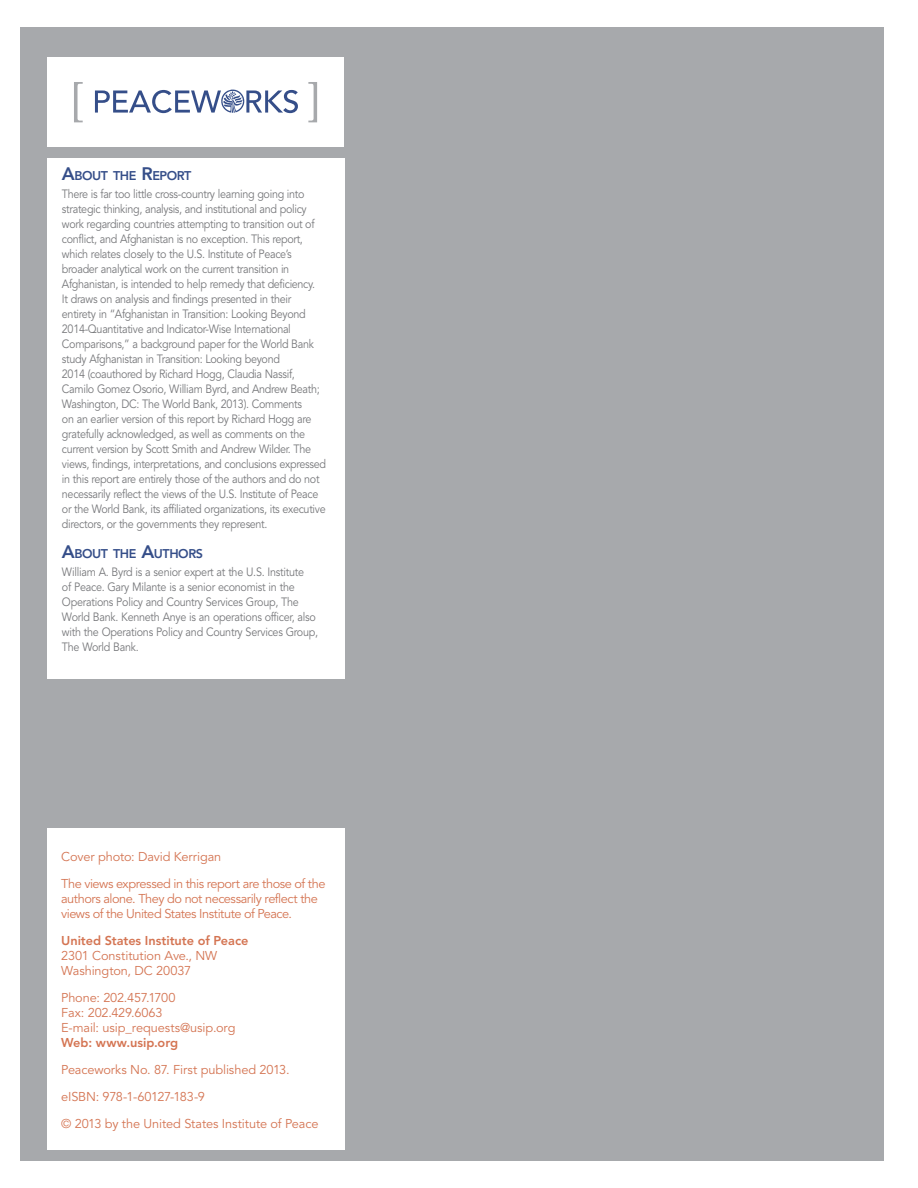
<style>
.page{position:relative;width:918px;height:1188px;background:#fff}
.page>*{position:absolute;margin:0;border:0;box-sizing:border-box;transform-origin:0 0}
.t1{font:12.75px/27px "Avenir LT Std";letter-spacing:-.02em;color:#d47452}
.t2{font:12.75px/15px "Avenir LT Std";letter-spacing:-.04em;color:#d47452}
.t3{font:800 12.75px "Avenir LT Std";letter-spacing:-.005em;color:#d47452}
.t4{font:800 12.6px "Avenir LT Std";letter-spacing:-.035em;color:#354e89}
.t5{font:12px/15px "Avenir LT Std";letter-spacing:-.03em;color:#77787b;scale:.9 1}
.s1{font-size:18px}
</style>
<div class="page">
<div style="left:20px;top:27px;width:864px;height:1134px;background:#a7a9ac"></div>
<div style="left:47px;top:57px;width:297px;height:90px;background:#fff"></div>
<div style="left:47px;top:828px;width:298px;height:322px;background:#fff"></div>
<div style="left:47px;top:158px;width:298px;height:520px;background:#fff"></div>
<svg style="left:74px;top:82px;width:9px;height:40px"></svg>
<svg style="left:308px;top:82px;width:9px;height:40px"></svg>
<svg style="left:95px;top:89px;width:203px;height:24px"></svg>
<p class="t4" style="left:62px;top:170px;width:131px"><span class="s1">A</span>BOUT THE <span class="s1">R</span>EPORT</p>
<p class="t5" style="left:62px;top:187px;width:295px">There is far too little cross-country learning going into strategic thinking, analysis, and institutional and policy work regarding countries attempting to transition out of conflict, and Afghanistan is no exception. This report, which relates closely to the U.S. Institute of Peace’s broader analytical work on the current transition in Afghanistan, is intended to help remedy that deficiency.<br>It draws on analysis and findings presented in their entirety in “Afghanistan in Transition: Looking Beyond 2014-Quantitative and Indicator-Wise International Comparisons,” a background paper for the World Bank study Afghanistan in Transition: Looking beyond<br>2014 (coauthored by Richard Hogg, Claudia Nassif, Camilo Gomez Osorio, William Byrd, and Andrew Beath; Washington, DC: The World Bank, 2013). Comments<br>on an earlier version of this report by Richard Hogg are gratefully acknowledged, as well as comments on the current version by Scott Smith and Andrew Wilder. The views, findings, interpretations, and conclusions expressed in this report are entirely those of the authors and do not necessarily reflect the views of the U.S. Institute of Peace or the World Bank, its affiliated organizations, its executive directors, or the governments they represent.</p>
<p class="t4" style="left:62px;top:548px;width:143px"><span class="s1">A</span>BOUT THE <span class="s1">A</span>UTHORS</p>
<p class="t5" style="left:62px;top:565px;width:286px">William A. Byrd is a senior expert at the U.S. Institute<br>of Peace. Gary Milante is a senior economist in the Operations Policy and Country Services Group, The World Bank. Kenneth Anye is an operations officer, also with the Operations Policy and Country Services Group, The World Bank.</p>
<p class="t1" style="left:61px;top:844px;width:266px">Cover photo: David Kerrigan<br>The views expressed in this report are those of the</p>
<p class="t2" style="left:61px;top:892px;width:258px">authors alone. They do not necessarily reflect the views of the United States Institute of Peace.</p>
<p class="t3" style="left:61px;top:934px;width:189px">United States Institute of Peace</p>
<p class="t1" style="left:61px;top:949px;width:158px;line-height:15px">2301 Constitution Ave., NW<br>Washington, DC 20037</p>
<p class="t1" style="left:61px;top:991px;width:176px;line-height:15px">Phone: 202.457.1700<br>Fax: 202.429.6063<br>E-mail: usip_requests@usip.org</p>
<p class="t3" style="left:61px;top:1036px;width:119px">Web: www.usip.org</p>
<p class="t1" style="left:61px;top:1057px;width:259px">Peaceworks No. 87. First published 2013. eISBN: 978-1-60127-183-9<br>© 2013 by the United States Institute of Peace</p>
</div>
